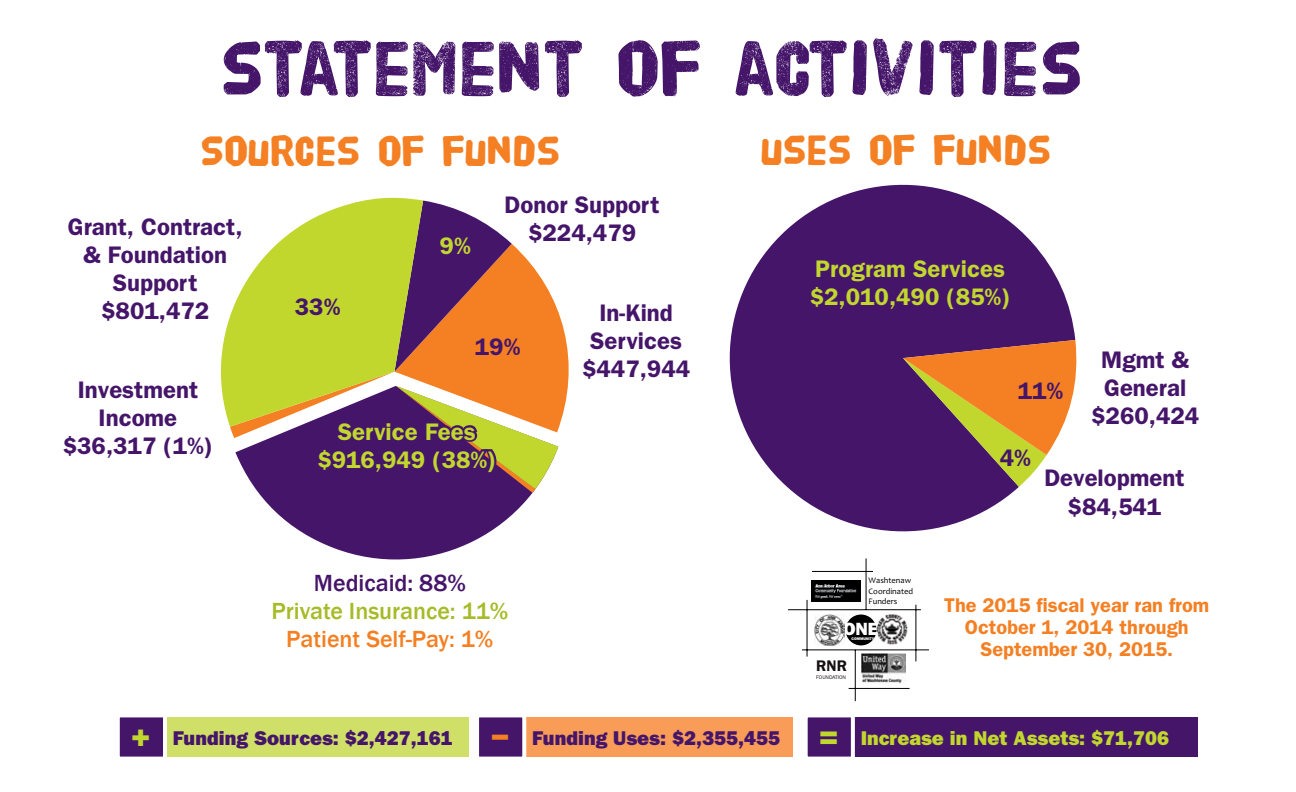
<style>
.page{position:relative;width:1296px;height:792px;background:#fff}
.page>*{position:absolute;margin:0;border:0;box-sizing:border-box;transform-origin:0 0}
.t1{font:80.4px "HVD Poster";color:#45156a}
.t2{font:44px "HVD Poster Clean";color:#f48023}
.t3{font:600 24px/28px "Franklin Gothic";color:#45156a;text-align:center}
.t4{font:600 24px/28px "Franklin Gothic";color:#c1d72e}
.t5{font:500 24px "Franklin Gothic";color:#a6bb27}
.t6{font:500 24px "Franklin Gothic";color:#f48023}
.t7{font:500 24px "Franklin Gothic";color:#45156a}
.t8{font:800 20px "Franklin Gothic";color:#45156a}
.t9{font:600 20px/22px "Franklin Gothic";color:#f48023;text-align:center}
.t10{font:800 17.8px "Franklin Gothic";color:#fff}
.t11{font:600 15.4px "Franklin Gothic";color:#171113}
.t12{font:8.4px/10.8px "Candara";color:#000}
.t13{font:5.4px "Franklin Gothic";color:#1a1113}
.t14{font:800 3.8px "Franklin Gothic";color:#fff}
.s1{font-size:32px;color:#c1d72e}
.s2{font-size:32px;color:#f48023}
.s3{color:#c1d72e}
</style>
<div class="page">
<svg style="left:729px;top:184px;width:346px;height:348px;fill:#45156a"></svg>
<svg style="left:903px;top:340px;width:174px;height:147px;background:#ad6f50"></svg>
<div style="left:120px;top:717px;width:348px;height:40px;background:#d0df67"></div>
<svg style="left:119px;top:717px;width:48px;height:40px;background:#5b307b"></svg>
<div style="left:808px;top:717px;width:390px;height:40px;background:#45156a"></div>
<svg style="left:807px;top:717px;width:48px;height:40px"></svg>
<div style="left:479px;top:717px;width:314px;height:40px;background:#f89c58"></div>
<svg style="left:479px;top:717px;width:48px;height:40px;background:#5a2f79"></svg>
<img style="left:875px;top:614px;width:33px;height:31px">
<hr style="left:866px;top:558px;width:1px;height:52px;background:#000">
<hr style="left:855px;top:650px;width:1px;height:51px;background:#000">
<hr style="left:807px;top:600px;width:1px;height:57px;background:#000">
<hr style="left:916px;top:605px;width:1px;height:56px;background:#000">
<hr style="left:812px;top:571px;width:61px;height:1px;background:#000">
<hr style="left:849px;top:688px;width:61px;height:1px;background:#000">
<hr style="left:788px;top:609px;width:133px;height:1px;background:#000">
<hr style="left:802px;top:649px;width:127px;height:1px;background:#000">
<div style="left:846px;top:615px;width:30px;height:30px;background:#000;border-radius:50%"></div>
<img style="left:814px;top:615px;width:31px;height:30px">
<img style="left:861px;top:654px;width:45px;height:30px">
<img style="left:812px;top:581px;width:49px;height:20px">
<svg style="left:220px;top:197px;width:203px;height:230px"></svg>
<svg style="left:258px;top:493px;width:275px;height:67px;fill:#45156a"></svg>
<svg style="left:230px;top:201px;width:339px;height:292px"></svg>
<h1 class="t1" style="left:220px;top:32px;width:864px">STATEMENT OF ACTIVITIES</h1>
<h2 class="t2" style="left:201px;top:131px;width:361px">SOURCES OF FUNDS</h2>
<p class="t3" style="left:68px;top:212px;width:176px">Grant, Contract, &amp; Foundation<br>Support $801,472</p>
<p class="t3" style="left:63px;top:375px;width:152px">Investment<br>Income $36,317 (1%)</p>
<p class="t3" style="left:295px;top:292px;width:47px">33%</p>
<p class="t4" style="left:440px;top:231px;width:33px">9%</p>
<p class="t3" style="left:505px;top:190px;width:156px">Donor Support $224,479</p>
<p class="t3" style="left:475px;top:332px;width:47px">19%</p>
<p class="t3" style="left:582px;top:298px;width:109px">In-Kind<br>Services $447,944</p>
<p class="t4" style="left:317px;top:417px;width:181px;text-align:center">Service Fees $916,949 (38%)</p>
<p class="t7" style="left:314px;top:568px;width:154px">Medicaid: 88%</p>
<p class="t5" style="left:271px;top:596px;width:238px">Private Insurance: 11%</p>
<p class="t6" style="left:286px;top:624px;width:209px">Patient Self-Pay: 1%</p>
<h2 class="t2" style="left:761px;top:130px;width:292px">USES OF FUNDS</h2>
<p class="t4" style="left:810px;top:254px;width:202px">Program Services $2,010,490 (85%)</p>
<p class="t3" style="left:1018px;top:376px;width:47px">11%</p>
<p class="t3" style="left:1000px;top:443px;width:33px">4%</p>
<p class="t3" style="left:1091px;top:345px;width:109px">Mgmt &amp;<br>General $260,424</p>
<p class="t12" style="left:869px;top:575px;width:46px">Washtenaw<br>Coordinated<br>Funders</p>
<p class="t10" style="left:843px;top:618px;width:37px">ONE</p>
<p class="t14" style="left:851px;top:636px;width:24px">COMMUNITY</p>
<p class="t11" style="left:816px;top:656px;width:32px">RNR</p>
<p class="t13" style="left:816px;top:674px;width:31px">FOUNDATION</p>
<p class="t3" style="left:1044px;top:464px;width:142px">Development $84,541</p>
<p class="t9" style="left:944px;top:594px;width:267px">The 2015 fiscal year ran from<br>October 1, 2014 through<br>September 30, 2015.</p>
<p class="t8" style="left:131px;top:726px;width:1039px"><span class="s1">+</span> Funding Sources: $2,427,161 <span class="s2">–</span> Funding Uses: $2,355,455 <span class="s1">=</span> <span class="s3">Increase in Net Assets: $71,706</span></p>
</div>
